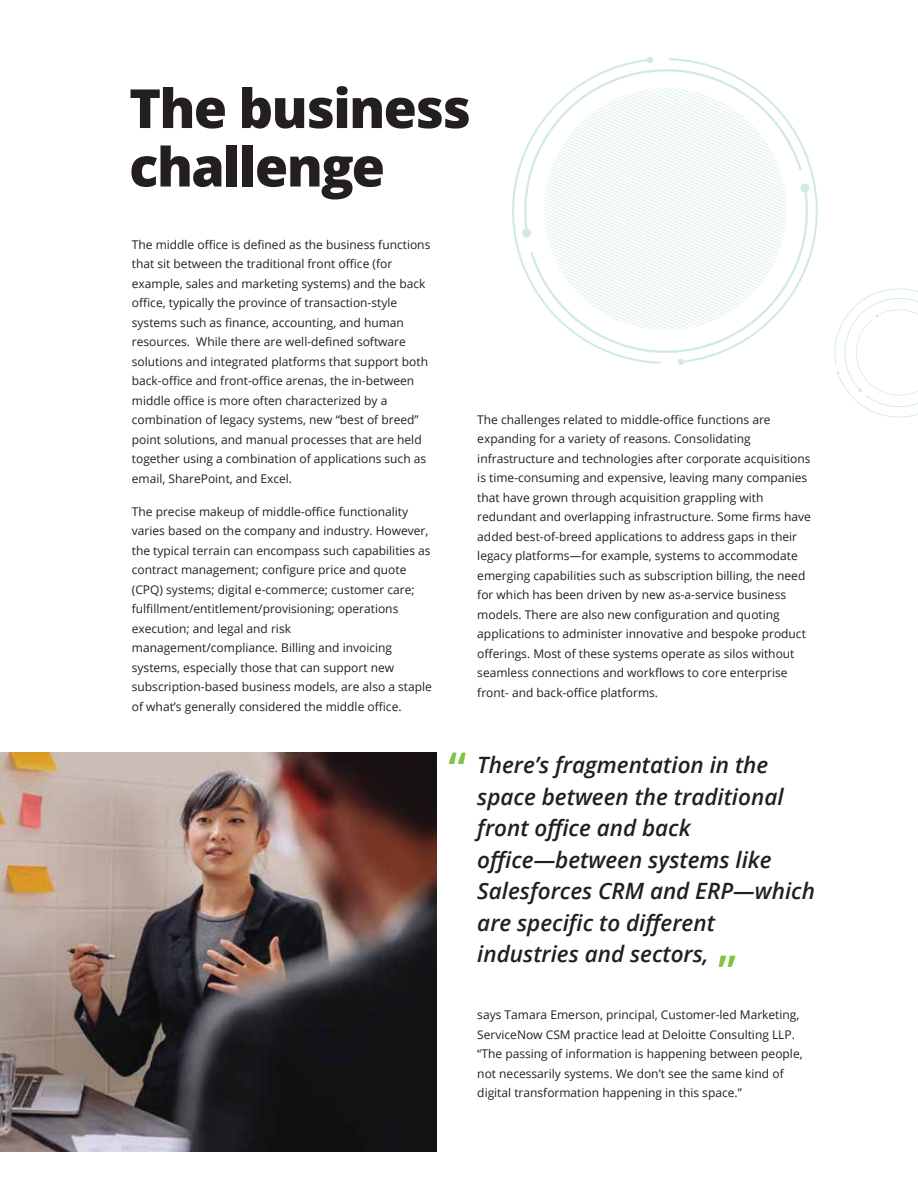
<style>
.page{position:relative;width:918px;height:1188px;background:#fff}
.page>*{position:absolute;margin:0;border:0;box-sizing:border-box;transform-origin:0 0}
.t1{font:800 54px/58.5px "Open Sans";letter-spacing:-.03em;color:#231f20}
.t2{font:600 45px "Open Sans";color:#80c342}
.t3{font:italic 600 22.5px/31.5px "Open Sans";color:#231f20}
.t4{font:12px/19.5px "Open Sans";color:#231f20}
</style>
<div class="page">
<svg style="left:834px;top:288px;width:84px;height:130px"></svg>
<svg style="left:669px;top:58px;width:147px;height:305px"></svg>
<svg style="left:512px;top:59px;width:149px;height:305px"></svg>
<svg style="left:647px;top:57px;width:6px;height:6px"></svg>
<svg style="left:678px;top:359px;width:6px;height:6px"></svg>
<svg style="left:514px;top:65px;width:288px;height:169px"></svg>
<svg style="left:530px;top:188px;width:288px;height:169px"></svg>
<svg style="left:522px;top:73px;width:288px;height:273px"></svg>
<img style="left:0;top:752px;width:437px;height:400px">
<h1 class="t1" style="left:129px;top:76px;width:343px">The business challenge</h1>
<p class="t4" style="left:132px;top:234px;width:300px">The middle office is defined as the business functions that sit between the traditional front office (for example, sales and marketing systems) and the back office, typically the province of transaction-style systems such as finance, accounting, and human resources. While there are well-defined software solutions and integrated platforms that support both back-office and front-office arenas, the in-between middle office is more often characterized by a combination of legacy systems, new “best of breed” point solutions, and manual processes that are held together using a combination of applications such as email, SharePoint, and Excel.</p>
<p class="t4" style="left:132px;top:501px;width:302px">The precise makeup of middle-office functionality varies based on the company and industry. However, the typical terrain can encompass such capabilities as contract management; configure price and quote (CPQ) systems; digital e-commerce; customer care; fulfillment/entitlement/provisioning; operations execution; and legal and risk management/compliance. Billing and invoicing systems, especially those that can support new subscription-based business models, are also a staple of what’s generally considered the middle office.</p>
<p class="t4" style="left:477px;top:409px;width:335px">The challenges related to middle-office functions are expanding for a variety of reasons. Consolidating infrastructure and technologies after corporate acquisitions is time-consuming and expensive, leaving many companies that have grown through acquisition grappling with redundant and overlapping infrastructure. Some firms have added best-of-breed applications to address gaps in their legacy platforms—for example, systems to accommodate emerging capabilities such as subscription billing, the need for which has been driven by new as-a-service business models. There are also new configuration and quoting applications to administer innovative and bespoke product offerings. Most of these systems operate as silos without seamless connections and workflows to core enterprise front- and back-office platforms.</p>
<h2 class="t2" style="left:448px;top:738px;width:19px">“</h2>
<h3 class="t3" style="left:477px;top:749px;width:339px">There’s fragmentation in the space between the traditional front office and back office—between systems like<br>Salesforces CRM and ERP—which are specific to different industries and sectors,</h3>
<h2 class="t2" style="left:718px;top:941px;width:19px">”</h2>
<p class="t4" style="left:477px;top:1005px;width:327px">says Tamara Emerson, principal, Customer-led Marketing, ServiceNow CSM practice lead at Deloitte Consulting LLP. “The passing of information is happening between people, not necessarily systems. We don’t see the same kind of digital transformation happening in this space.”</p>
</div>
